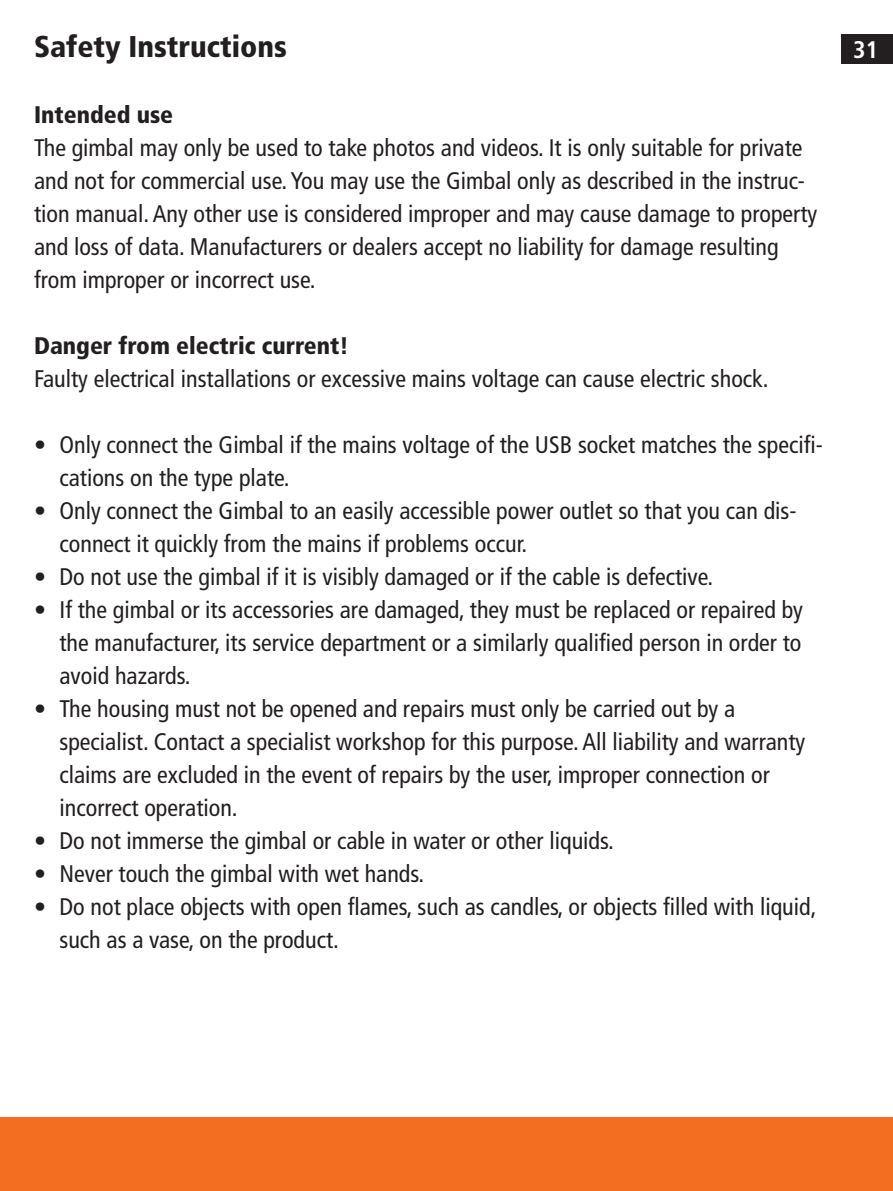
<style>
.page{position:relative;width:893px;height:1191px;background:#fff}
.page>*{position:absolute;margin:0;border:0;box-sizing:border-box;transform-origin:0 0}
.t1{font:900 condensed 30px "Frutiger LT";color:#231f20}
.t2{font:condensed 24px/33px "Frutiger LT";color:#231f20}
.t3{font:900 condensed 24px "Frutiger LT";color:#231f20}
.t4{font:700 condensed 24px "Frutiger LT";color:#fff}
</style>
<div class="page">
<div style="left:0;top:1116px;width:893px;height:75px;background:#f36e21"></div>
<div style="left:842px;top:34px;width:51px;height:30px;background:#231f20"></div>
<p class="t1" style="left:34px;top:28px;width:254px">Safety Instructions</p>
<p class="t4" style="left:853px;top:35px;width:26px">31</p>
<p class="t3" style="left:34px;top:100px;width:141px">Intended use</p>
<p class="t2" style="left:34px;top:131px;width:785px">The gimbal may only be used to take photos and videos. It is only suitable for private and not for commercial use. You may use the Gimbal only as described in the instruc&shy;tion manual. Any other use is considered improper and may cause damage to property and loss of data. Manufacturers or dealers accept no liability for damage resulting from improper or incorrect use.</p>
<p class="t3" style="left:34px;top:331px;width:316px">Danger from electric current!</p>
<p class="t2" style="left:34px;top:362px;width:733px">Faulty electrical installations or excessive mains voltage can cause electric shock.</p>
<p class="t2" style="left:60px;top:428px;width:765px;text-indent:-26px">• Only connect the Gimbal if the mains voltage of the USB socket matches the specifi&shy;cations on the type plate.</p>
<p class="t2" style="left:60px;top:494px;width:738px;text-indent:-26px">• Only connect the Gimbal to an easily accessible power outlet so that you can dis&shy;connect it quickly from the mains if problems occur.</p>
<p class="t2" style="left:34px;top:560px;width:677px">• Do not use the gimbal if it is visibly damaged or if the cable is defective.</p>
<p class="t2" style="left:60px;top:593px;width:745px;text-align:justify;text-indent:-26px">• If the gimbal or its accessories are damaged, they must be replaced or repaired by the manufacturer, its service department or a similarly qualified person in order to avoid hazards.</p>
<p class="t2" style="left:60px;top:692px;width:747px;text-indent:-26px">• The housing must not be opened and repairs must only be carried out by a specialist. Contact a specialist workshop for this purpose. All liability and warranty claims are excluded in the event of repairs by the user, improper connection or incorrect operation.</p>
<p class="t2" style="left:34px;top:824px;width:578px">• Do not immerse the gimbal or cable in water or other liquids.</p>
<p class="t2" style="left:34px;top:857px;width:388px">• Never touch the gimbal with wet hands.</p>
<p class="t2" style="left:60px;top:890px;width:758px;text-indent:-26px">• Do not place objects with open flames, such as candles, or objects filled with liquid, such as a vase, on the product.</p>
</div>
